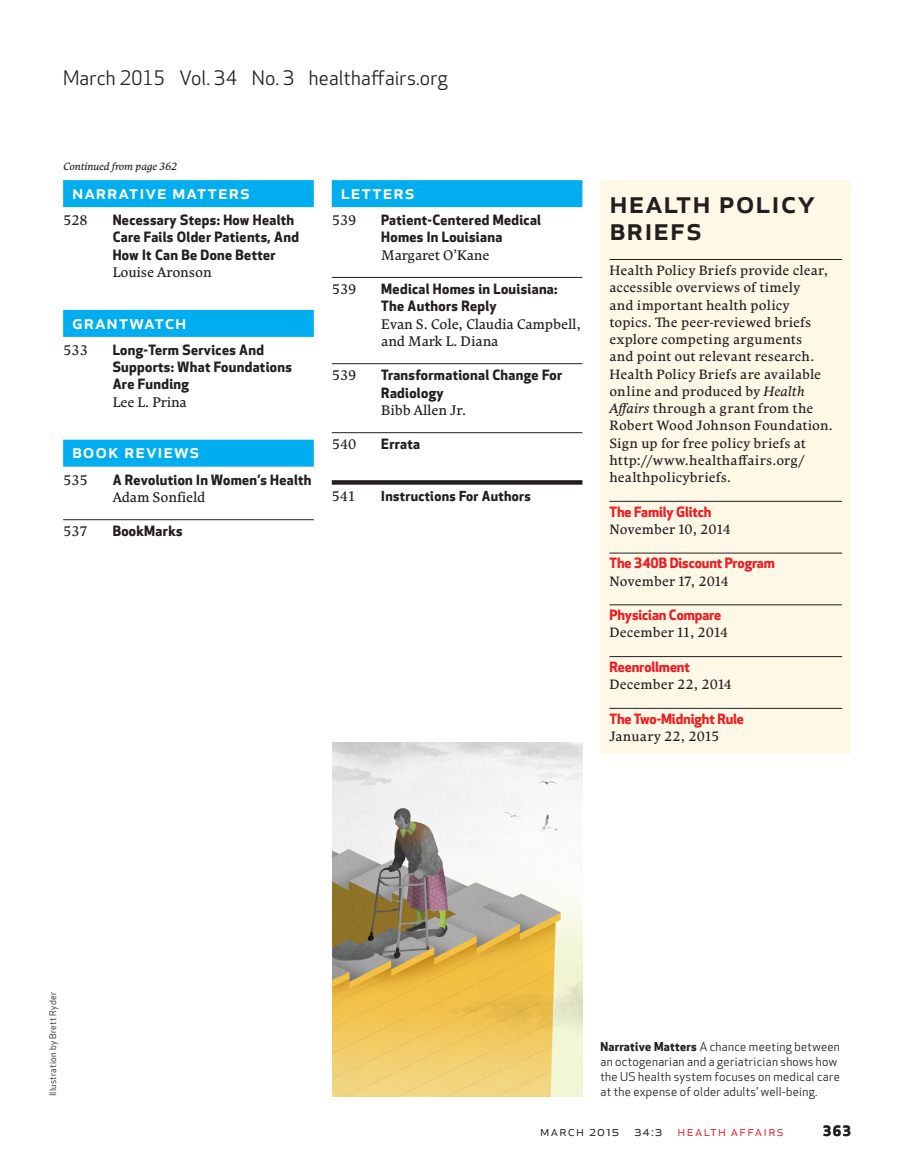
<style>
.page{position:relative;width:904px;height:1173px;background:#fff}
.page>*{position:absolute;margin:0;border:0;box-sizing:border-box;transform-origin:0 0}
.t1{font:500 31.5px/27px "Apex New";letter-spacing:.03em;color:#231f20}
.t2{font:500 19.5px "Apex New";letter-spacing:.045em;color:#fff}
.t3{font:19.5px "Apex New";letter-spacing:.005em;color:#231f20}
.t4{font:700 13.8px/17.2px "Apex New";letter-spacing:.025em;color:#231f20}
.t5{font:13.8px/17.2px "Comenia Serif Pro";letter-spacing:-.005em;color:#231f20}
.t6{font:700 13.8px "Apex New";letter-spacing:-.005em;color:#ee1d23}
.t7{font:13.8px "Apex New";letter-spacing:.095em;color:#231f20}
.t8{font:13.5px/17.2px "Comenia Serif Pro";letter-spacing:.015em;color:#231f20}
.t9{font:700 13.5px "Apex New";letter-spacing:.025em;color:#231f20}
.t10{font:12px/15px "Apex New";letter-spacing:.025em;color:#231f20}
.t11{font:italic 10.5px "Comenia Serif Pro";letter-spacing:-.005em;color:#231f20}
.t12{font:9px "Apex New";letter-spacing:.03em;color:#231f20}
.s1{font-style:italic}
.s2{font-weight:700}
.s3{color:#ee1d23}
</style>
<div class="page">
<img style="left:332px;top:743px;width:250px;height:354px">
<div style="left:600px;top:180px;width:251px;height:574px;background:#fef9e7"></div>
<hr style="left:609px;top:259px;width:233px;height:1px;background:#231f20">
<hr style="left:609px;top:501px;width:233px;height:1px;background:#231f20">
<hr style="left:609px;top:553px;width:233px;height:1px;background:#231f20">
<hr style="left:609px;top:605px;width:233px;height:1px;background:#231f20">
<hr style="left:609px;top:656px;width:233px;height:1px;background:#231f20">
<hr style="left:609px;top:708px;width:233px;height:1px;background:#231f20">
<div style="left:63px;top:180px;width:251px;height:27px;background:#00aeef"></div>
<div style="left:63px;top:310px;width:251px;height:27px;background:#00aeef"></div>
<div style="left:63px;top:440px;width:251px;height:27px;background:#00aeef"></div>
<hr style="left:63px;top:519px;width:251px;height:1px;background:#231f20">
<div style="left:332px;top:180px;width:250px;height:27px;background:#00aeef"></div>
<hr style="left:332px;top:277px;width:250px;height:1px;background:#231f20">
<hr style="left:332px;top:363px;width:250px;height:1px;background:#231f20">
<hr style="left:332px;top:432px;width:250px;height:1px;background:#231f20">
<div style="left:332px;top:480px;width:250px;height:5px;background:#231f20"></div>
<h2 class="t3" style="left:63px;top:66px;width:386px">March 2015 Vol. 34 No. 3 healthaffairs.org</h2>
<p class="t11" style="left:63px;top:159px;width:116px">Continued from page 362</p>
<h2 class="t2" style="left:72px;top:179px;width:179px">narrative matters</h2>
<p class="t5" style="left:63px;top:212px;width:26px">528</p>
<p class="t4" style="left:113px;top:211px;width:188px">Necessary Steps: How Health<br>Care Fails Older Patients, And<br>How It Can Be Done Better</p>
<p class="t5" style="left:113px;top:263px;width:101px">Louise Aronson</p>
<h2 class="t2" style="left:72px;top:308px;width:116px">grantwatch</h2>
<p class="t5" style="left:63px;top:341px;width:26px">533</p>
<p class="t4" style="left:113px;top:341px;width:181px">Long-Term Services And<br>Supports: What Foundations<br>Are Funding</p>
<p class="t5" style="left:113px;top:393px;width:76px">Lee L. Prina</p>
<h2 class="t2" style="left:72px;top:438px;width:129px">book reviews</h2>
<p class="t5" style="left:63px;top:471px;width:26px">535</p>
<p class="t4" style="left:113px;top:470px;width:200px">A Revolution In Women’s Health</p>
<p class="t5" style="left:113px;top:488px;width:94px">Adam Sonfield</p>
<p class="t5" style="left:63px;top:523px;width:26px">537</p>
<p class="t4" style="left:113px;top:522px;width:72px">BookMarks</p>
<h2 class="t2" style="left:341px;top:179px;width:75px">letters</h2>
<p class="t5" style="left:332px;top:212px;width:26px">539</p>
<p class="t4" style="left:381px;top:211px;width:161px">Patient-Centered Medical<br>Homes In Louisiana</p>
<p class="t5" style="left:381px;top:246px;width:109px">Margaret O’Kane</p>
<p class="t5" style="left:332px;top:280px;width:26px">539</p>
<p class="t4" style="left:381px;top:280px;width:178px">Medical Homes in Louisiana:<br>The Authors Reply</p>
<p class="t5" style="left:381px;top:315px;width:201px">Evan S. Cole, Claudia Campbell, and Mark L. Diana</p>
<p class="t5" style="left:332px;top:367px;width:26px">539</p>
<p class="t4" style="left:381px;top:366px;width:182px">Transformational Change For<br>Radiology</p>
<p class="t5" style="left:381px;top:401px;width:86px">Bibb Allen Jr.</p>
<p class="t5" style="left:332px;top:436px;width:26px">540</p>
<p class="t4" style="left:381px;top:435px;width:40px">Errata</p>
<p class="t5" style="left:332px;top:487px;width:24px">541</p>
<p class="t9" style="left:381px;top:486px;width:151px">Instructions For Authors</p>
<h1 class="t1" style="left:609px;top:187px;width:207px">health policy briefs</h1>
<p class="t8" style="left:609px;top:261px;width:225px">Health Policy Briefs provide clear, accessible overviews of timely<br>and important health policy topics. The peer-reviewed briefs explore competing arguments<br>and point out relevant research.<br>Health Policy Briefs are available online and produced by <span class="s1">Health<br>Affairs</span> through a grant from the<br>Robert Wood Johnson Foundation.<br>Sign up for free policy briefs at http://www.healthaffairs.org/ healthpolicybriefs.</p>
<p class="t6" style="left:609px;top:501px;width:104px">The Family Glitch</p>
<p class="t8" style="left:609px;top:520px;width:123px">November 10, 2014</p>
<p class="t6" style="left:609px;top:553px;width:167px">The 340B Discount Program</p>
<p class="t8" style="left:609px;top:572px;width:121px">November 17, 2014</p>
<p class="t6" style="left:609px;top:605px;width:113px">Physician Compare</p>
<p class="t8" style="left:609px;top:624px;width:120px">December 11, 2014</p>
<p class="t6" style="left:609px;top:657px;width:82px">Reenrollment</p>
<p class="t8" style="left:609px;top:675px;width:124px">December 22, 2014</p>
<p class="t6" style="left:609px;top:708px;width:136px">The Two-Midnight Rule</p>
<p class="t8" style="left:609px;top:727px;width:111px">January 22, 2015</p>
<p class="t12" style="left:47px;top:1096px;width:106px;rotate:-90deg">Illustration by Brett Ryder</p>
<p class="t10" style="left:600px;top:1039px;width:241px"><span class="s2">Narrative Matters</span> A chance meeting between an octogenarian and a geriatrician shows how the US health system focuses on medical care at the expense of older adults’ well-being.</p>
<p class="t7" style="left:540px;top:1122px;width:245px">march 2015 34:3 <span class="s3">health affairs</span></p>
<p class="t4" style="left:823px;top:1121px;width:29px">363</p>
</div>
